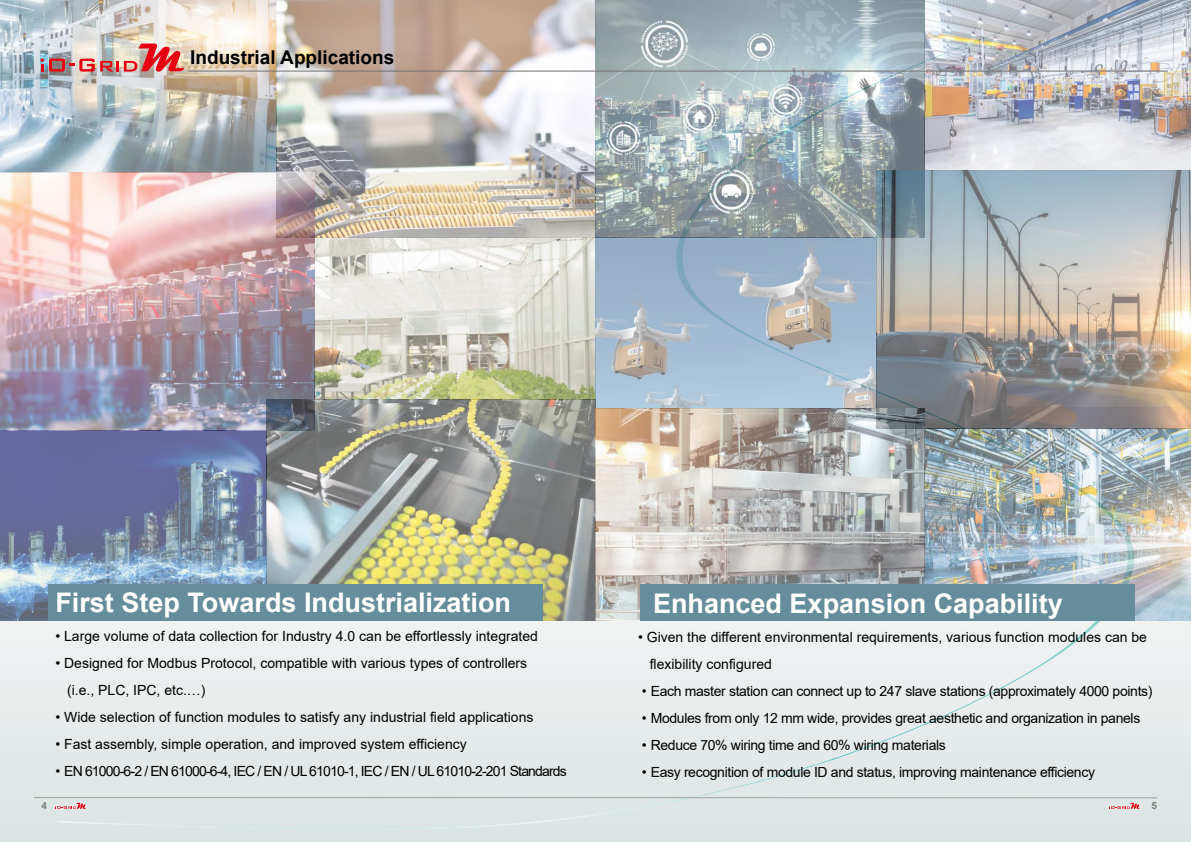
<style>
.page{position:relative;width:1191px;height:842px;background:#fff}
.page>*{position:absolute;margin:0;border:0;box-sizing:border-box;transform-origin:0 0}
.t1{font:700 27px "Arial";color:#fff}
.t2{font:700 19px "Arial";color:#000}
.t3{font:14px/27px "Arial";color:#000}
.t4{font:14px "Arial";letter-spacing:-.025em;color:#000}
.t5{font:14px "Arial";letter-spacing:-.06em;color:#000}
.t6{font:700 10px "Arial";color:#7d7d7d}
</style>
<div class="page">
<svg style="left:0;top:620px;width:1191px;height:222px;background:#e2e8e8"></svg>
<svg style="left:58px;top:620px;width:1076px;height:210px;background:#e7ebeb"></svg>
<div style="left:58px;top:793px;width:654px;height:37px;background:#dee5e5"></div>
<div style="left:704px;top:758px;width:134px;height:37px;background:#e1e8e8"></div>
<div style="left:830px;top:722px;width:100px;height:37px;background:#e5eaea"></div>
<div style="left:924px;top:687px;width:80px;height:37px;background:#e9eded"></div>
<div style="left:999px;top:651px;width:64px;height:37px;background:#ecefef"></div>
<img style="left:1057px;top:620px;width:48px;height:33px">
<img style="left:0;top:0;width:276px;height:172px">
<img style="left:924px;top:0;width:267px;height:171px">
<img style="left:315px;top:237px;width:280px;height:162px">
<img style="left:595px;top:237px;width:282px;height:172px">
<img style="left:0;top:430px;width:267px;height:190px">
<img style="left:924px;top:429px;width:267px;height:191px">
<img style="left:276px;top:0;width:648px;height:237px">
<img style="left:877px;top:171px;width:314px;height:258px">
<img style="left:0;top:172px;width:315px;height:258px">
<img style="left:267px;top:399px;width:328px;height:221px">
<img style="left:595px;top:409px;width:329px;height:211px">
<hr style="left:34px;top:797px;width:1123px;height:1px;background:#9fa0a0">
<svg style="left:55px;top:803px;width:31px;height:6px"></svg>
<svg style="left:1109px;top:803px;width:31px;height:6px"></svg>
<div style="left:48px;top:584px;width:494px;height:36px;background:#658d9c"></div>
<div style="left:640px;top:584px;width:494px;height:36px;background:#658d9c"></div>
<hr style="left:188px;top:71px;width:979px;height:1px;background:#727171">
<img style="left:40px;top:44px;width:144px;height:28px">
<h2 class="t2" style="left:190px;top:44px;width:206px">Industrial Applications</h2>
<h1 class="t1" style="left:55px;top:583px;width:457px">First Step Towards Industrialization</h1>
<p class="t3" style="left:55px;top:622px;width:484px">• Large volume of data collection for Industry 4.0 can be effortlessly integrated</p>
<p class="t3" style="left:67px;top:649px;width:462px;text-indent:-12px">• Designed for Modbus Protocol, compatible with various types of controllers (i.e., PLC, IPC, etc.…)</p>
<p class="t3" style="left:55px;top:703px;width:479px">• Wide selection of function modules to satisfy any industrial field applications</p>
<p class="t3" style="left:55px;top:730px;width:413px">• Fast assembly, simple operation, and improved system efficiency</p>
<p class="t5" style="left:55px;top:761px;width:513px">• EN 61000-6-2 / EN 61000-6-4, IEC / EN / UL 61010-1, IEC / EN / UL 61010-2-201 Standards</p>
<h1 class="t1" style="left:653px;top:584px;width:411px">Enhanced Expansion Capability</h1>
<p class="t3" style="left:649px;top:623px;width:499px;text-indent:-12px">• Given the different environmental requirements, various function modules can be flexibility configured</p>
<p class="t4" style="left:642px;top:681px;width:512px">• Each master station can connect up to 247 slave stations (approximately 4000 points)</p>
<p class="t4" style="left:642px;top:708px;width:500px">• Modules from only 12 mm wide, provides great aesthetic and organization in panels</p>
<p class="t4" style="left:642px;top:735px;width:305px">• Reduce 70% wiring time and 60% wiring materials</p>
<p class="t4" style="left:642px;top:762px;width:454px">• Easy recognition of module ID and status, improving maintenance efficiency</p>
<p class="t6" style="left:41px;top:798px;width:7px">4</p>
<p class="t6" style="left:1151px;top:798px;width:7px">5</p>
</div>
